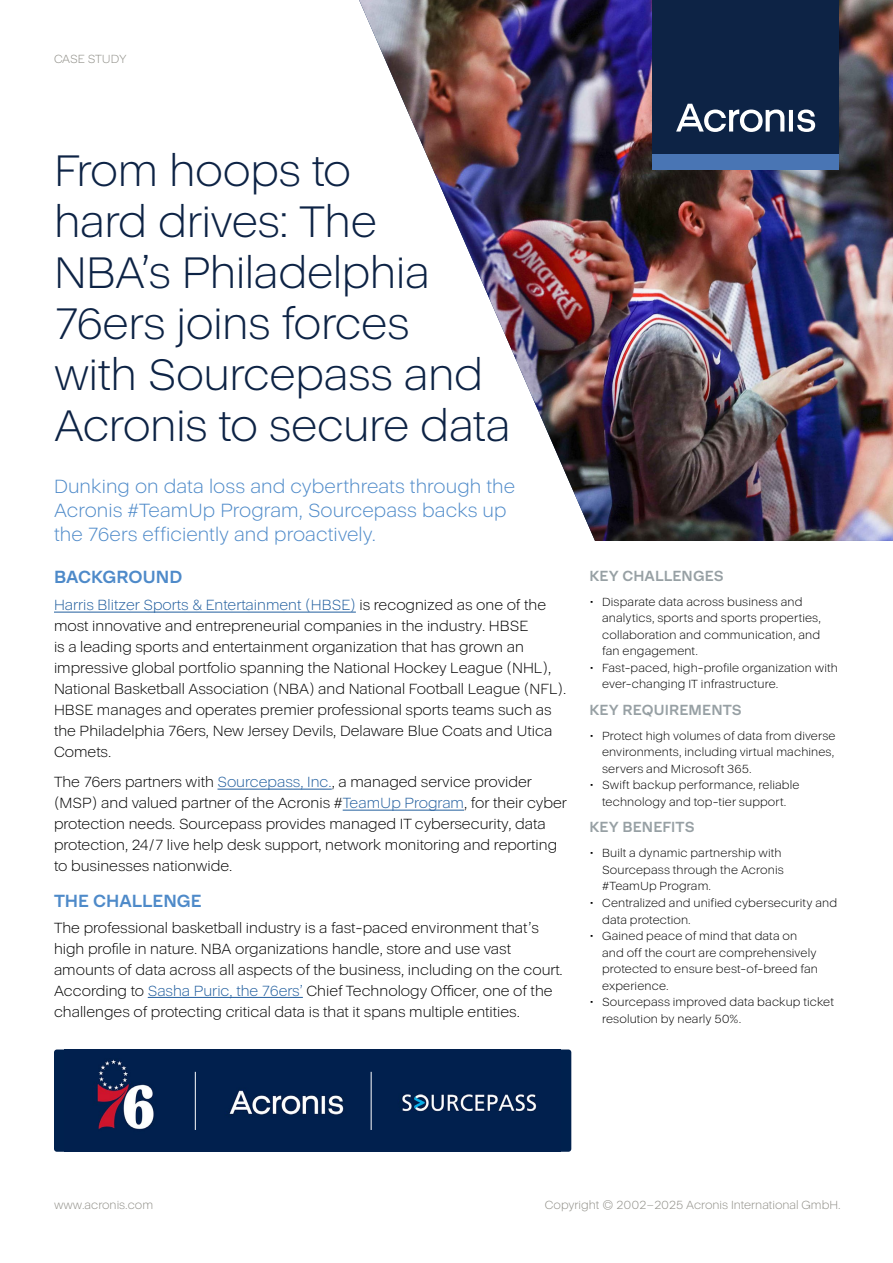
<style>
.page{position:relative;width:893px;height:1263px;background:#fff}
.page>*{position:absolute;margin:0;border:0;box-sizing:border-box;transform-origin:0 0}
.t1{font:300 45px/51px "Acronis Cyber";letter-spacing:-.01em;color:#0d2345}
.t2{font:300 19.5px/24px "Acronis Cyber";color:#4e8ac9}
.t3{font:700 18px "Acronis Cyber";color:#4e8ac9}
.t4{font:300 15px/21px "Acronis Cyber";color:#000}
.t5{font:700 15px "Acronis Cyber";letter-spacing:.01em;color:#97a0a4}
.t6{font:300 12px/16.5px "Acronis Cyber";letter-spacing:.01em;color:#000}
.t7{font:12px "Acronis Cyber VF";color:#8f8e87}
.s1{color:#215e9e}
</style>
<div class="page">
<img style="left:359px;top:0;width:534px;height:541px">
<hr style="left:54px;top:612px;width:302px;height:1px;background:#215e9e">
<hr style="left:217px;top:789px;width:115px;height:1px;background:#215e9e">
<hr style="left:343px;top:810px;width:121px;height:1px;background:#215e9e">
<hr style="left:148px;top:997px;width:155px;height:1px;background:#215e9e">
<div style="left:54px;top:1049px;width:517px;height:103px;background:#00214e;border-radius:3px"></div>
<img style="left:97px;top:1059px;width:440px;height:71px">
<hr style="left:195px;top:1072px;width:1px;height:58px;background:#fff">
<hr style="left:371px;top:1072px;width:1px;height:58px;background:#fff">
<div style="left:653px;top:0;width:186px;height:154px;background:#0d2345"></div>
<div style="left:653px;top:154px;width:186px;height:15px;background:#4975b4"></div>
<svg style="left:676px;top:104px;width:139px;height:28px"></svg>
<p class="t7" style="left:54px;top:52px;width:74px">CASE STUDY</p>
<h1 class="t1" style="left:54px;top:145px;width:458px">From hoops to<br>hard drives: The<br>NBA’s Philadelphia<br>76ers joins forces<br>with Sourcepass and<br>Acronis to secure data</h1>
<h2 class="t2" style="left:54px;top:474px;width:463px">Dunking on data loss and cyberthreats through the<br>Acronis #TeamUp Program, Sourcepass backs up the 76ers efficiently and proactively.</h2>
<p class="t3" style="left:54px;top:566px;width:130px">BACKGROUND</p>
<p class="t4" style="left:54px;top:594px;width:514px"><span class="s1">Harris Blitzer Sports &amp; Entertainment (HBSE)</span> is recognized as one of the most innovative and entrepreneurial companies in the industry. HBSE<br>is a leading sports and entertainment organization that has grown an impressive global portfolio spanning the National Hockey League (NHL), National Basketball Association (NBA) and National Football League (NFL).<br>HBSE manages and operates premier professional sports teams such as the Philadelphia 76ers, New Jersey Devils, Delaware Blue Coats and Utica Comets.</p>
<p class="t4" style="left:54px;top:771px;width:514px">The 76ers partners with <span class="s1">Sourcepass, Inc.</span>, a managed service provider (MSP) and valued partner of the Acronis #<span class="s1">TeamUp Program</span>, for their cyber protection needs. Sourcepass provides managed IT cybersecurity, data protection, 24/7 live help desk support, network monitoring and reporting to businesses nationwide.</p>
<p class="t3" style="left:54px;top:890px;width:149px">THE CHALLENGE</p>
<p class="t4" style="left:54px;top:917px;width:510px">The professional basketball industry is a fast-paced environment that’s high profile in nature. NBA organizations handle, store and use vast amounts of data across all aspects of the business, including on the court.<br>According to <span class="s1">Sasha Puric, the 76ers’</span> Chief Technology Officer, one of the challenges of protecting critical data is that it spans multiple entities.</p>
<p class="t5" style="left:589px;top:567px;width:136px">KEY CHALLENGES</p>
<p class="t6" style="left:602px;top:593px;width:220px;text-indent:-13px">• Disparate data across business and analytics, sports and sports properties, collaboration and communication, and fan engagement.</p>
<p class="t6" style="left:602px;top:659px;width:237px;text-indent:-13px">• Fast-paced, high-profile organization with ever-changing IT infrastructure.</p>
<p class="t5" style="left:589px;top:701px;width:154px">KEY REQUIREMENTS</p>
<p class="t6" style="left:602px;top:727px;width:235px;text-align:justify;text-indent:-13px">• Protect high volumes of data from diverse environments, including virtual machines, servers and Microsoft 365.</p>
<p class="t6" style="left:589px;top:777px;width:212px;text-align:center">• Swift backup performance, reliable technology and top-tier support.</p>
<p class="t5" style="left:589px;top:818px;width:107px">KEY BENEFITS</p>
<p class="t6" style="left:602px;top:845px;width:183px;text-indent:-13px">• Built a dynamic partnership with<br>Sourcepass through the Acronis #TeamUp Program.</p>
<p class="t6" style="left:602px;top:895px;width:237px;text-indent:-13px">• Centralized and unified cybersecurity and data protection.</p>
<p class="t6" style="left:602px;top:928px;width:217px;text-indent:-13px">• Gained peace of mind that data on and off the court are comprehensively protected to ensure best-of-breed fan experience.</p>
<p class="t6" style="left:602px;top:994px;width:233px;text-indent:-13px">• Sourcepass improved data backup ticket resolution by nearly 50%.</p>
<p class="t7" style="left:54px;top:1198px;width:101px">www.acronis.com</p>
<p class="t7" style="left:545px;top:1198px;width:297px">Copyright © 2002–2025 Acronis International GmbH.</p>
</div>
